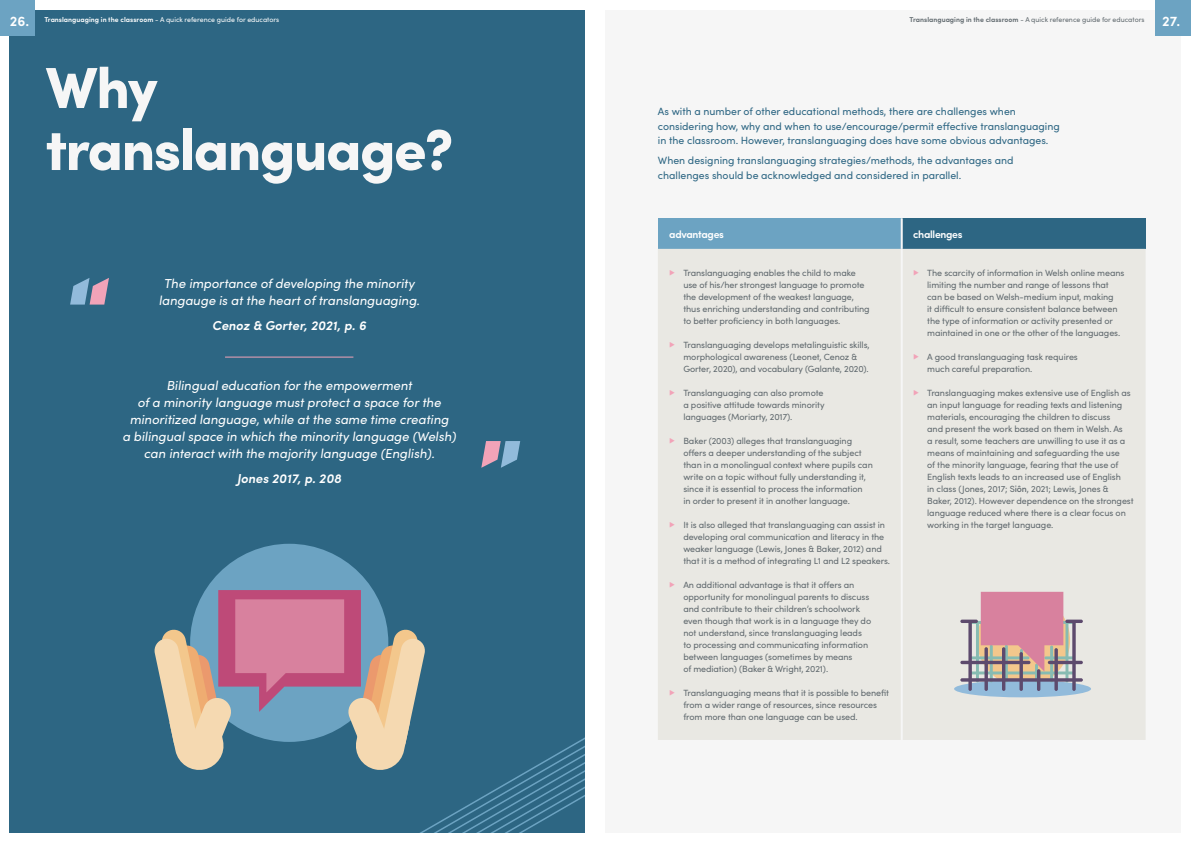
<style>
.page{position:relative;width:1191px;height:842px;background:#fff}
.page>*{position:absolute;margin:0;border:0;box-sizing:border-box;transform-origin:0 0}
.H1_SECTION_HEADERS{font:900 58px/62px "Sofia Pro";letter-spacing:-.03em;color:#f6f6f6}
.t1{font:600 14px "Sofia Pro";color:#fff}
._13pt_Quote{font:13px/17px "Sofia Pro";color:#fff;text-align:center}
._13_quote_author{font:600 13px "Sofia Pro";color:#fff}
._10_5pt_large_body{font:10.5px/14.5px "Sofia Pro";color:#2d6683}
.H5_Tables_and_bold_h{font:600 10.5px "Sofia Pro";letter-spacing:-.03em;color:#fff}
.t2{font:9px/12px "Sofia Pro";letter-spacing:-.01em;color:#60696e}
.t3{font:7px "Sofia Pro";color:#60696e}
.t4{font:7px "Sofia Pro";color:#fff}
.s1{font-weight:600}
.s2{color:#f2a3b8}
.s3{font-weight:500}
</style>
<div class="page">
<div style="left:605px;top:10px;width:576px;height:822px;background:#f6f6f6"></div>
<div style="left:9px;top:10px;width:576px;height:822px;background:#2d6683"></div>
<svg style="left:421px;top:737px;width:164px;height:95px"></svg>
<div style="left:1155px;top:0;width:36px;height:35px;background:#6ca3c2"></div>
<div style="left:0;top:0;width:35px;height:35px;background:#6ca3c2"></div>
<svg style="left:70px;top:278px;width:39px;height:27px"></svg>
<svg style="left:481px;top:441px;width:39px;height:27px"></svg>
<div style="left:190px;top:544px;width:198px;height:198px;background:#6ca3c2;border-radius:50%"></div>
<hr style="left:225px;top:357px;width:128px;height:1px;background:#f2a3b8">
<div style="left:658px;top:218px;width:243px;height:31px;background:#6ca3c2"></div>
<div style="left:901px;top:218px;width:244px;height:31px;background:#2d6683"></div>
<div style="left:658px;top:249px;width:487px;height:491px;background:#e9e8e3"></div>
<hr style="left:900px;top:218px;width:2px;height:31px;background:#f6f6f6">
<hr style="left:900px;top:249px;width:2px;height:491px;background:#f6f6f6">
<div style="left:954px;top:680px;width:137px;height:17px;background:#92bbdb;border-radius:50%"></div>
<svg style="left:960px;top:592px;width:122px;height:99px"></svg>
<svg style="left:154px;top:590px;width:272px;height:182px"></svg>
<h2 class="t1" style="left:10px;top:11px;width:21px">26.</h2>
<p class="t4" style="left:44px;top:14px;width:236px"><span class="s1">Translanguaging in the classroom</span> - A quick reference guide for educators</p>
<h1 class="H1_SECTION_HEADERS" style="left:45px;top:51px;width:409px">Why translanguage?</h1>
<p class="_13pt_Quote" style="left:159px;top:274px;width:265px">The importance ofdeveloping the minority langauge is at the heart oftranslanguaging.</p>
<p class="_13_quote_author" style="left:212px;top:316px;width:158px">Cenoz &amp; Gorter,2021,p.6</p>
<p class="_13pt_Quote" style="left:122px;top:376px;width:338px">Bilingual education forthe empowerment<br>ofa minority language must protect a space forthe minoritized language, while at the same time creating<br>a bilingual space in which the minority language (Welsh) can interact with the majority language (English).</p>
<p class="_13_quote_author" style="left:237px;top:469px;width:108px">Jones 2017,p.208</p>
<p class="t3" style="left:909px;top:14px;width:236px"><span class="s1">Translanguaging in the classroom</span> - A quick reference guide for educators</p>
<h2 class="t1" style="left:1162px;top:11px;width:19px">27.</h2>
<p class="_10_5pt_large_body" style="left:658px;top:104px;width:403px">As with a number of other educational methods, there are challenges when considering how, why and when to use/encourage/permit effective translanguaging in the classroom. However, translanguaging does have some obvious advantages.</p>
<p class="_10_5pt_large_body" style="left:658px;top:153px;width:357px">When designing translanguaging strategies/methods, the advantages and challenges should be acknowledged and considered in parallel.</p>
<h5 class="H5_Tables_and_bold_h" style="left:669px;top:226px;width:56px">advantages</h5>
<h5 class="H5_Tables_and_bold_h" style="left:913px;top:226px;width:51px">challenges</h5>
<p class="t2" style="left:683px;top:266px;width:188px;text-indent:-14px"><span class="s2">▶</span> Translanguaging enables the child to make use of his/her strongest language to promote the development of the weakest language, thus enriching understanding and contributing to better proficiency in both languages.</p>
<p class="t2" style="left:683px;top:338px;width:188px;text-indent:-14px"><span class="s2">▶</span> Translanguaging develops metalinguistic skills, morphological awareness (Leonet, Cenoz &amp;<br>Gorter, 2020), and vocabulary (Galante, 2020).</p>
<p class="t2" style="left:683px;top:386px;width:143px;text-indent:-14px"><span class="s2">▶</span> Translanguaging can also promote a positive attitude towards minority languages (Moriarty, 2017).</p>
<p class="t2" style="left:683px;top:434px;width:191px;text-indent:-14px"><span class="s2">▶</span> Baker (2003) alleges that translanguaging offers a deeper understanding of the subject than in a monolingual context where pupils can write on a topic without fully understanding it, since it is essential to process the information<br>in order to present it in another language.</p>
<p class="t2" style="left:683px;top:518px;width:208px;text-indent:-14px"><span class="s2">▶</span> It is also alleged that translanguaging can assist in developing oral communication and literacy in the weaker language (Lewis, Jones &amp; Baker, 2012) and that it is a method of integrating L1 and L2 speakers.</p>
<p class="t2" style="left:683px;top:578px;width:189px;text-indent:-14px"><span class="s2">▶</span> An additional advantage is that it offers an opportunity for monolingual parents to discuss and contribute to their children’s schoolwork even though that work is in a language they do not understand, since translanguaging leads to processing and communicating information between languages (sometimes by means<br>of mediation) (Baker &amp; Wright, 2021).</p>
<p class="t2" style="left:683px;top:686px;width:207px;text-indent:-14px"><span class="s2">▶</span> Translanguaging means that it is possible to benefit from a wider range of resources, since resources from more than one language can be used.</p>
<p class="t2" style="left:927px;top:266px;width:199px;text-indent:-14px"><span class="s2">▶</span> The scarcity of information in Welsh online means limiting the number and range of lessons that can be based on Welsh-medium input, making<br>it difficult to ensure consistent balance between the type of information or activity presented or maintained in one or the other of the languages.</p>
<p class="t2" style="left:927px;top:350px;width:152px;text-indent:-14px"><span class="s2">▶</span> A good translanguaging task requires much careful preparation.</p>
<p class="t2" style="left:927px;top:386px;width:208px;text-indent:-14px"><span class="s2">▶</span> Translanguaging makes extensive use of English as an input language for reading texts and listening materials, encouraging the children to discuss<br>and present the work based on them in Welsh. As<br>a result, some teachers are unwilling to use it as a means of maintaining and safeguarding the use<br>of the minority language, fearing that the use of English texts leads to an increased use of English<br>in class (Jones, 2017; S<span class="s3">iôn</span>, 2021; Lewis, Jones &amp; Baker, 2012). However dependence on the strongest language reduced where there is a clear focus on working in the target language.</p>
</div>
